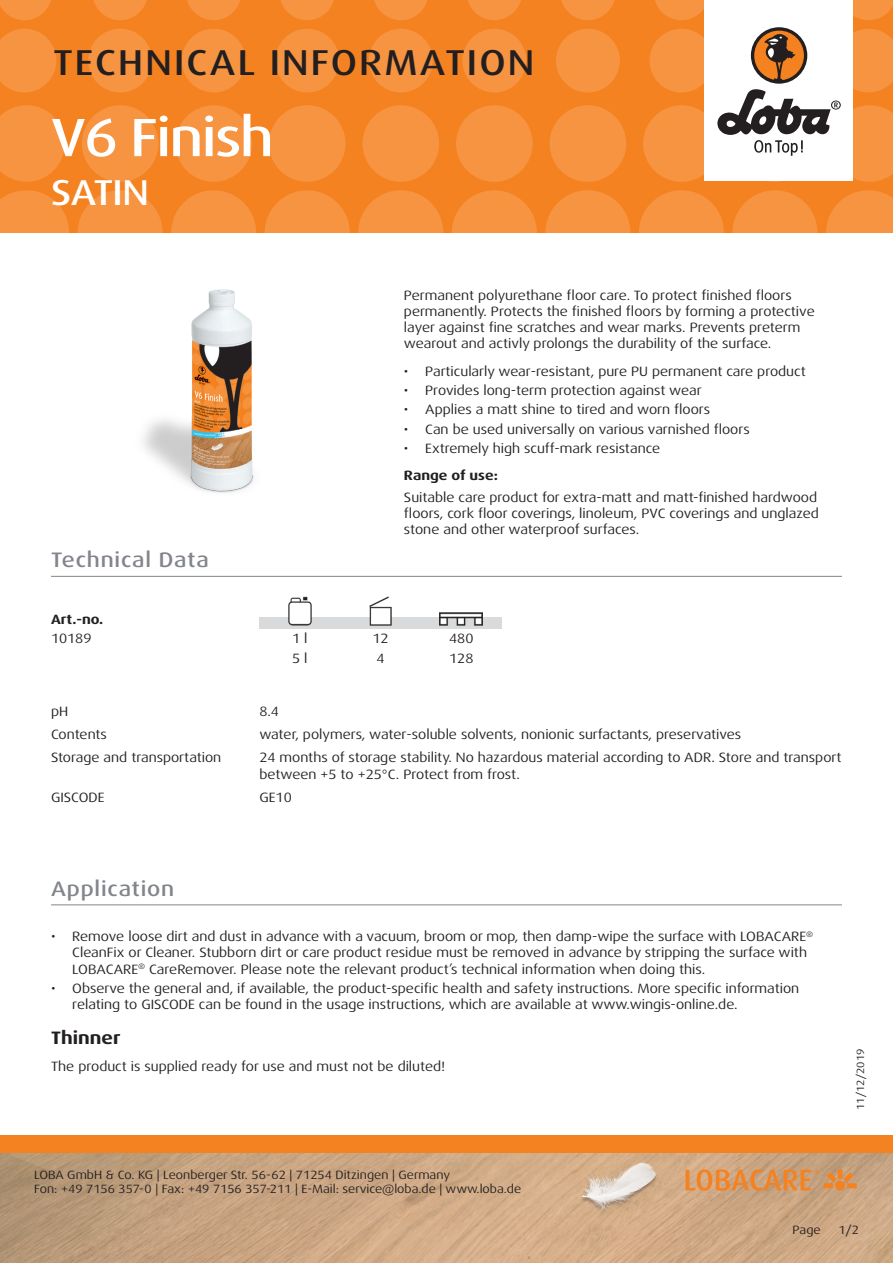
<style>
.page{position:relative;width:893px;height:1263px;background:#fff}
.page>*{position:absolute;margin:0;border:0;box-sizing:border-box;transform-origin:0 0}
.t1{font:500 expanded 54px "Dax Pro";letter-spacing:-.025em;color:#fff}
.t2{font:500 expanded 36px "Dax Pro";letter-spacing:.06em;color:#231f20}
.t3{font:500 expanded 36px "Dax Pro";letter-spacing:-.015em;color:#fff}
.t4{font:500 expanded 21px "Dax Pro";letter-spacing:.04em;color:#82858b}
.t5{font:700 expanded 18px "Dax Pro";color:#231f20}
.Adresse{font:expanded 13.5px/16.2px "Dax Pro";color:#231f20}
.t6{font:700 expanded 13.5px "Dax Pro";color:#231f20}
.t7{font:expanded 12px/14.4px "Dax Pro";color:#231f20}
.t8{font:expanded 10.5px "Dax Pro";color:#231f20}
.t9{font:expanded 7.8px "Dax Pro";color:#231f20}
</style>
<div class="page">
<div style="left:0;top:0;width:893px;height:233px;background:#f58220"></div>
<svg style="left:0;top:190px;width:69px;height:43px"></svg>
<svg style="left:78px;top:190px;width:85px;height:85px;fill:#f69441"></svg>
<svg style="left:171px;top:190px;width:85px;height:85px;fill:#f69441"></svg>
<svg style="left:265px;top:190px;width:85px;height:85px;fill:#f69441"></svg>
<svg style="left:358px;top:190px;width:85px;height:85px;fill:#f69441"></svg>
<svg style="left:545px;top:190px;width:85px;height:85px;fill:#f69441"></svg>
<svg style="left:452px;top:190px;width:85px;height:85px;fill:#f69441"></svg>
<svg style="left:732px;top:190px;width:85px;height:85px;fill:#f69441"></svg>
<svg style="left:639px;top:190px;width:85px;height:85px;fill:#f69441"></svg>
<svg style="left:826px;top:190px;width:67px;height:43px"></svg>
<svg style="left:0;top:105px;width:65px;height:77px"></svg>
<svg style="left:82px;top:105px;width:76px;height:77px"></svg>
<svg style="left:175px;top:105px;width:77px;height:77px"></svg>
<svg style="left:269px;top:105px;width:76px;height:77px"></svg>
<svg style="left:456px;top:105px;width:77px;height:77px"></svg>
<svg style="left:362px;top:105px;width:77px;height:77px"></svg>
<svg style="left:550px;top:105px;width:76px;height:77px"></svg>
<svg style="left:0;top:29px;width:56px;height:63px"></svg>
<svg style="left:182px;top:29px;width:64px;height:63px"></svg>
<svg style="left:88px;top:29px;width:64px;height:63px"></svg>
<svg style="left:275px;top:29px;width:64px;height:63px"></svg>
<svg style="left:462px;top:29px;width:64px;height:63px"></svg>
<svg style="left:369px;top:29px;width:64px;height:63px"></svg>
<svg style="left:556px;top:29px;width:64px;height:63px"></svg>
<svg style="left:0;top:0;width:51px;height:20px"></svg>
<svg style="left:187px;top:0;width:53px;height:20px"></svg>
<svg style="left:468px;top:0;width:53px;height:20px"></svg>
<svg style="left:655px;top:0;width:49px;height:20px"></svg>
<svg style="left:93px;top:0;width:54px;height:20px"></svg>
<svg style="left:374px;top:0;width:54px;height:20px"></svg>
<svg style="left:281px;top:0;width:53px;height:20px"></svg>
<svg style="left:561px;top:0;width:54px;height:20px"></svg>
<svg style="left:853px;top:0;width:40px;height:20px"></svg>
<img style="left:0;top:1152px;width:893px;height:111px">
<div style="left:0;top:1135px;width:893px;height:17px;background:#f58220"></div>
<div style="left:704px;top:0;width:149px;height:181px;background:#fff"></div>
<svg style="left:643px;top:29px;width:250px;height:153px"></svg>
<img style="left:578px;top:1161px;width:82px;height:81px">
<svg style="left:686px;top:1169px;width:171px;height:22px"></svg>
<hr style="left:51px;top:904px;width:791px;height:1px;background:#82858b">
<hr style="left:51px;top:576px;width:791px;height:1px;background:#82858b">
<img style="left:259px;top:596px;width:243px;height:22px">
<img style="left:259px;top:618px;width:243px;height:10px">
<img style="left:106px;top:272px;width:216px;height:221px">
<h2 class="t2" style="left:53px;top:40px;width:483px">TECHNICAL INFORMATION</h2>
<h1 class="t1" style="left:51px;top:103px;width:224px">V6 Finish</h1>
<h2 class="t3" style="left:51px;top:169px;width:99px">SATIN</h2>
<h3 class="t4" style="left:51px;top:547px;width:159px">Technical Data</h3>
<p class="Adresse" style="left:404px;top:287px;width:412px">Permanent polyurethane floor care. To protect finished floors permanently. Protects the finished floors by forming a protective layer against fine scratches and wear marks. Prevents preterm wearout and activly prolongs the durability of the surface.</p>
<p class="Adresse" style="left:404px;top:363px;width:403px">• Particularly wear-resistant, pure PU permanent care product</p>
<p class="Adresse" style="left:404px;top:382px;width:299px">• Provides long-term protection against wear</p>
<p class="Adresse" style="left:404px;top:402px;width:308px">• Applies a matt shine to tired and worn floors</p>
<p class="Adresse" style="left:404px;top:421px;width:347px">• Can be used universally on various varnished floors</p>
<p class="Adresse" style="left:404px;top:440px;width:258px">• Extremely high scuff-mark resistance</p>
<p class="t6" style="left:404px;top:467px;width:95px">Range of use:</p>
<p class="Adresse" style="left:404px;top:489px;width:416px">Suitable care product for extra-matt and matt-finished hardwood floors, cork floor coverings, linoleum, PVC coverings and unglazed stone and other waterproof surfaces.</p>
<p class="t6" style="left:51px;top:611px;width:54px">Art.-no.</p>
<p class="Adresse" style="left:51px;top:631px;width:42px">10189</p>
<p class="Adresse" style="left:292px;top:631px;width:17px">1 l</p>
<p class="Adresse" style="left:372px;top:631px;width:18px">12</p>
<p class="Adresse" style="left:449px;top:631px;width:26px">480</p>
<p class="Adresse" style="left:292px;top:650px;width:17px">5 l</p>
<p class="Adresse" style="left:377px;top:650px;width:10px">4</p>
<p class="Adresse" style="left:449px;top:650px;width:26px">128</p>
<p class="Adresse" style="left:51px;top:703px;width:19px">pH</p>
<p class="Adresse" style="left:259px;top:703px;width:21px">8.4</p>
<p class="Adresse" style="left:51px;top:726px;width:57px">Contents</p>
<p class="Adresse" style="left:259px;top:726px;width:483px">water, polymers, water-soluble solvents, nonionic surfactants, preservatives</p>
<p class="Adresse" style="left:51px;top:750px;width:172px">Storage and transportation</p>
<p class="Adresse" style="left:259px;top:750px;width:584px">24 months of storage stability. No hazardous material according to ADR. Store and transport between +5 to +25°C. Protect from frost.</p>
<p class="Adresse" style="left:51px;top:789px;width:55px">GISCODE</p>
<p class="Adresse" style="left:259px;top:789px;width:34px">GE10</p>
<h3 class="t4" style="left:51px;top:875px;width:125px">Application</h3>
<p class="Adresse" style="left:51px;top:928px;width:6px">•</p>
<p class="Adresse" style="left:72px;top:928px;width:735px">Remove loose dirt and dust in advance with a vacuum, broom or mop, then damp-wipe the surface with LOBACARE</p>
<p class="t9" style="left:806px;top:929px;width:9px">®</p>
<p class="Adresse" style="left:72px;top:945px;width:736px">CleanFix or Cleaner. Stubborn dirt or care product residue must be removed in advance by stripping the surface with<br>LOBACARE<sup>®</sup> CareRemover. Please note the relevant product’s technical information when doing this.</p>
<p class="Adresse" style="left:72px;top:980px;width:728px;text-indent:-21px">• Observe the general and, if available, the product-specific health and safety instructions. More specific information relating to GISCODE can be found in the usage instructions, which are available at www.wingis-online.de.</p>
<h3 class="t5" style="left:51px;top:1026px;width:71px">Thinner</h3>
<p class="Adresse" style="left:51px;top:1058px;width:396px">The product is supplied ready for use and must not be diluted!</p>
<p class="t7" style="left:34px;top:1167px;width:489px">LOBA GmbH &amp; Co. KG | Leonberger Str. 56-62 | 71254 Ditzingen | Germany<br>Fon: +49 7156 357-0 | Fax: +49 7156 357-211 | E-Mail: service@loba.de | www.loba.de</p>
<p class="t8" style="left:854px;top:1110px;width:63px;rotate:-90deg">11/12/2019</p>
<p class="t7" style="left:793px;top:1223px;width:30px">Page</p>
<p class="t7" style="left:838px;top:1223px;width:22px">1/2</p>
</div>
